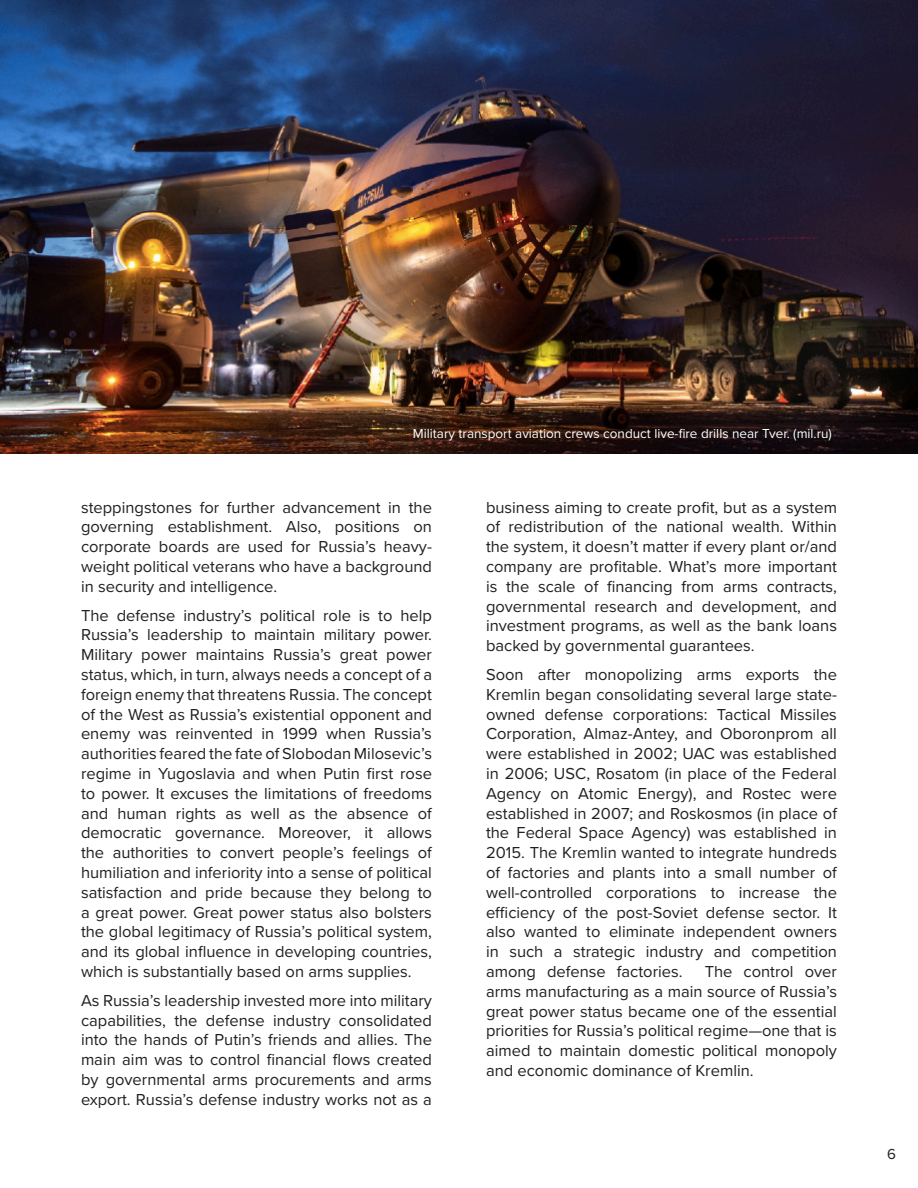
<style>
.page{position:relative;width:918px;height:1188px;background:#fff}
.page>*{position:absolute;margin:0;border:0;box-sizing:border-box;transform-origin:0 0}
.t1{font:16.5px/19.8px "Proxima Nova";color:#231f20;text-align:justify}
.t2{font:15px "Proxima Nova";color:#231f20}
.t3{font:13.5px "Proxima Nova";color:#fff}
</style>
<div class="page">
<img style="left:0;top:0;width:918px;height:454px">
<p class="t3" style="left:413px;top:424px;width:421px">Military transport aviation crews conduct live-fire drills near Tver. (mil.ru)</p>
<p class="t1" style="left:81px;top:496px;width:353px">steppingstones for further advancement in the governing establishment. Also, positions on corporate boards are used for Russia’s heavy&shy;weight political veterans who have a background in security and intelligence.</p>
<p class="t1" style="left:81px;top:604px;width:353px">The defense industry’s political role is to help Russia’s leadership to maintain military power.<br>Military power maintains Russia’s great power status, which, in turn, always needs a concept of a foreign enemy that threatens Russia. The concept of the West as Russia’s existential opponent and enemy was reinvented in 1999 when Russia’s authorities feared the fate of Slobodan Milosevic’s regime in Yugoslavia and when Putin first rose to power. It excuses the limitations of freedoms and human rights as well as the absence of democratic governance. Moreover, it allows the authorities to convert people’s feelings of humiliation and inferiority into a sense of political satisfaction and pride because they belong to a great power. Great power status also bolsters the global legitimacy of Russia’s political system, and its global influence in developing countries, which is substantially based on arms supplies.</p>
<p class="t1" style="left:81px;top:990px;width:353px">As Russia’s leadership invested more into military capabilities, the defense industry consolidated into the hands of Putin’s friends and allies. The main aim was to control financial flows created by governmental arms procurements and arms export. Russia’s defense industry works not as a</p>
<p class="t1" style="left:486px;top:496px;width:353px">business aiming to create profit, but as a system of redistribution of the national wealth. Within the system, it doesn’t matter if every plant or/and company are profitable. What’s more important is the scale of financing from arms contracts, governmental research and development, and investment programs, as well as the bank loans backed by governmental guarantees.</p>
<p class="t1" style="left:486px;top:664px;width:353px">Soon after monopolizing arms exports the Kremlin began consolidating several large state&shy;owned defense corporations: Tactical Missiles Corporation, Almaz-Antey, and Oboronprom all were established in 2002; UAC was established in 2006; USC, Rosatom (in place of the Federal Agency on Atomic Energy), and Rostec were established in 2007; and Roskosmos (in place of the Federal Space Agency) was established in 2015. The Kremlin wanted to integrate hundreds of factories and plants into a small number of well-controlled corporations to increase the efficiency of the post-Soviet defense sector. It also wanted to eliminate independent owners in such a strategic industry and competition among defense factories.</p>
<p class="t1" style="left:486px;top:961px;width:353px;text-indent:219px">The control over arms manufacturing as a main source of Russia’s great power status became one of the essential priorities for Russia’s political regime—one that is aimed to maintain domestic political monopoly and economic dominance of Kremlin.</p>
<p class="t2" style="left:887px;top:1143px;width:10px">6</p>
</div>
